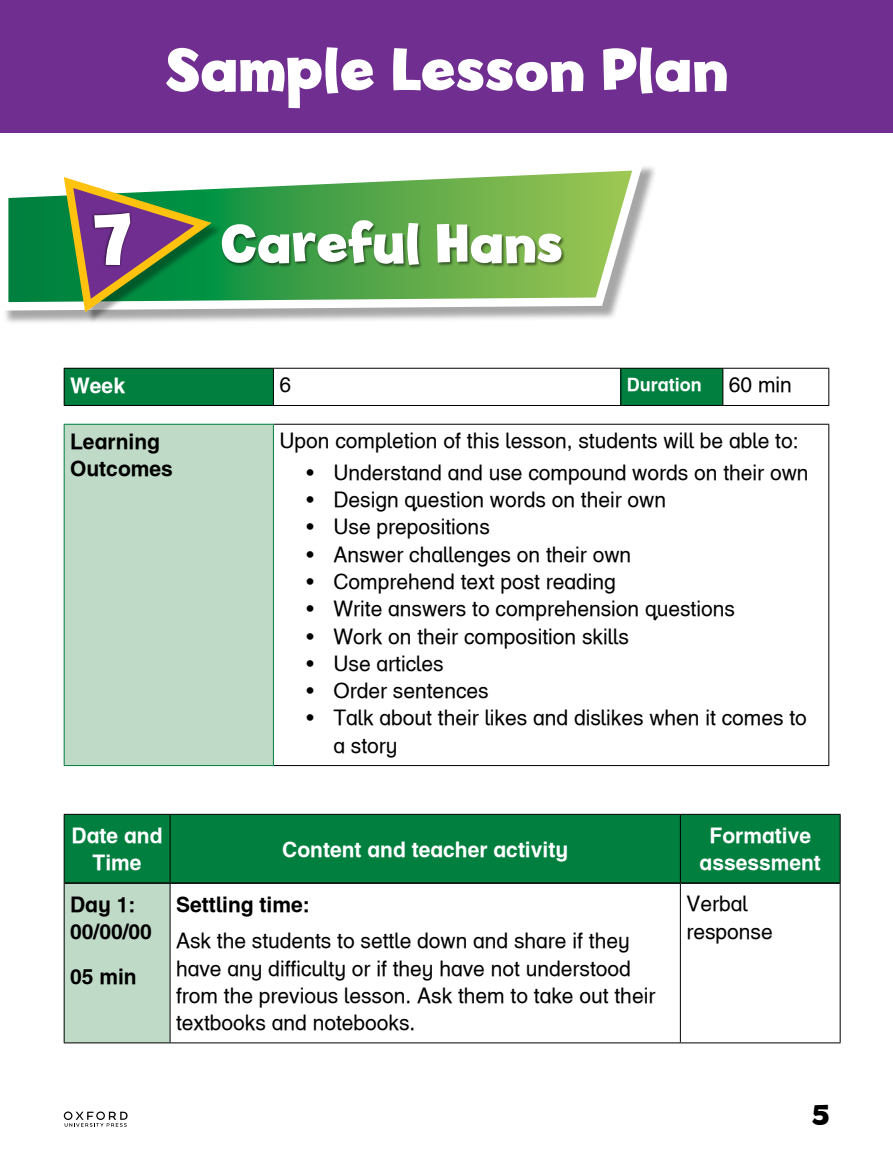
<style>
.page{position:relative;width:893px;height:1170px;background:#fff}
.page>*{position:absolute;margin:0;border:0;box-sizing:border-box;transform-origin:0 0}
.t1{font:700 63px "Billy";color:#fff}
.t2{font:700 57px "Billy";color:#fff}
.t3{font:700 30.75px "Billy";color:#000}
.t4{font:21px/27.3px "Helvetica Infant OUP";color:#000}
.t5{font:21px/27.3px "Helvetica Infant OUP Bold";color:#fff;text-align:center}
.t6{font:21px/27.3px "Helvetica Infant OUP Bold";color:#000}
.t7{font:18px "Helvetica Infant OUP Bold";color:#fff}
</style>
<div class="page">
<div style="left:2px;top:164px;width:655px;height:161px;background:#000;opacity:.35"></div>
<svg style="left:2px;top:164px;width:647px;height:151px"></svg>
<div style="left:0;top:0;width:893px;height:133px;background:#702e90"></div>
<div style="left:64px;top:368px;width:209px;height:37px;background:#007f3e"></div>
<div style="left:621px;top:368px;width:102px;height:37px;background:#007f3e"></div>
<hr style="left:64px;top:368px;width:209px;height:1px;background:#000">
<hr style="left:64px;top:368px;width:1px;height:37px;background:#000">
<hr style="left:273px;top:368px;width:348px;height:1px;background:#000">
<hr style="left:273px;top:368px;width:1px;height:37px;background:#000">
<hr style="left:621px;top:368px;width:102px;height:1px;background:#000">
<hr style="left:620px;top:368px;width:1px;height:37px;background:#000">
<hr style="left:723px;top:368px;width:106px;height:1px;background:#000">
<hr style="left:722px;top:368px;width:1px;height:37px;background:#000">
<hr style="left:828px;top:368px;width:1px;height:37px;background:#000">
<hr style="left:64px;top:405px;width:209px;height:1px;background:#000">
<hr style="left:273px;top:405px;width:348px;height:1px;background:#000">
<hr style="left:621px;top:405px;width:102px;height:1px;background:#000">
<hr style="left:723px;top:405px;width:106px;height:1px;background:#000">
<div style="left:64px;top:424px;width:209px;height:341px;background:#c0dac8"></div>
<hr style="left:274px;top:424px;width:555px;height:1px;background:#000">
<hr style="left:828px;top:424px;width:1px;height:341px;background:#000">
<hr style="left:274px;top:765px;width:555px;height:1px;background:#000">
<hr style="left:64px;top:424px;width:1px;height:341px;background:#007f3e">
<hr style="left:64px;top:424px;width:210px;height:1px;background:#007f3e">
<hr style="left:64px;top:765px;width:210px;height:1px;background:#007f3e">
<hr style="left:273px;top:424px;width:1px;height:341px;background:#007f3e">
<div style="left:65px;top:814px;width:775px;height:68px;background:#007f3e"></div>
<div style="left:64px;top:883px;width:106px;height:159px;background:#c0dac8"></div>
<hr style="left:64px;top:813px;width:106px;height:1px;background:#000">
<hr style="left:64px;top:814px;width:1px;height:69px;background:#000">
<hr style="left:170px;top:813px;width:510px;height:1px;background:#000">
<hr style="left:170px;top:814px;width:1px;height:68px;background:#000">
<hr style="left:680px;top:813px;width:160px;height:1px;background:#000">
<hr style="left:680px;top:814px;width:1px;height:68px;background:#000">
<hr style="left:840px;top:814px;width:1px;height:69px;background:#000">
<hr style="left:64px;top:883px;width:1px;height:159px;background:#000">
<hr style="left:170px;top:883px;width:1px;height:159px;background:#000">
<hr style="left:680px;top:883px;width:1px;height:159px;background:#000">
<hr style="left:840px;top:883px;width:1px;height:159px;background:#000">
<hr style="left:64px;top:1042px;width:106px;height:1px;background:#000">
<hr style="left:170px;top:1042px;width:510px;height:1px;background:#000">
<hr style="left:680px;top:1042px;width:160px;height:1px;background:#000">
<hr style="left:65px;top:882px;width:105px;height:1px;background:#000">
<hr style="left:170px;top:882px;width:510px;height:1px;background:#000">
<hr style="left:680px;top:882px;width:160px;height:1px;background:#000">
<div style="left:66px;top:180px;width:156px;height:142px;background:#000;opacity:.35"></div>
<div style="left:221px;top:220px;width:345px;height:49px;background:#000;opacity:.5"></div>
<svg style="left:64px;top:1111px;width:64px;height:15px"></svg>
<svg style="left:59px;top:171px;width:155px;height:148px"></svg>
<h1 class="t1" style="left:165px;top:33px;width:565px">Sample Lesson Plan</h1>
<h2 class="t2" style="left:220px;top:210px;width:344px">Careful Hans</h2>
<p class="t5" style="left:70px;top:371px;width:56px">Week</p>
<p class="t4" style="left:279px;top:371px;width:13px">6</p>
<p class="t7" style="left:627px;top:374px;width:76px">Duration</p>
<p class="t4" style="left:729px;top:371px;width:65px">60 min</p>
<p class="t6" style="left:70px;top:427px;width:104px">Learning<br>Outcomes</p>
<p class="t4" style="left:279px;top:427px;width:521px">Upon completion of this lesson, students will be able to:</p>
<p class="t4" style="left:306px;top:458px;width:504px">• Understand and use compound words on their own</p>
<p class="t4" style="left:306px;top:486px;width:361px">• Design question words on their own</p>
<p class="t4" style="left:306px;top:513px;width:185px">• Use prepositions</p>
<p class="t4" style="left:306px;top:540px;width:326px">• Answer challenges on their own</p>
<p class="t4" style="left:306px;top:567px;width:311px">• Comprehend text post reading</p>
<p class="t4" style="left:306px;top:595px;width:430px">• Write answers to comprehension questions</p>
<p class="t4" style="left:306px;top:622px;width:324px">• Work on their composition skills</p>
<p class="t4" style="left:306px;top:649px;width:139px">• Use articles</p>
<p class="t4" style="left:306px;top:677px;width:184px">• Order sentences</p>
<p class="t4" style="left:333px;top:704px;width:475px;text-indent:-27px">• Talk about their likes and dislikes when it comes to a story</p>
<p class="t5" style="left:72px;top:821px;width:92px">Date and<br>Time</p>
<p class="t6" style="left:70px;top:890px;width:83px">Day 1:<br>00/00/00</p>
<p class="t6" style="left:70px;top:963px;width:68px">05 min</p>
<p class="t5" style="left:282px;top:835px;width:287px">Content and teacher activity</p>
<p class="t6" style="left:176px;top:890px;width:135px">Settling time:</p>
<p class="t4" style="left:176px;top:927px;width:481px">Ask the students to settle down and share if they have any difficulty or if they have not understood from the previous lesson. Ask them to take out their textbooks and notebooks.</p>
<p class="t5" style="left:700px;top:821px;width:123px">Formative assessment</p>
<p class="t4" style="left:686px;top:890px;width:88px">Verbal response</p>
<h3 class="t3" style="left:812px;top:1097px;width:19px">5</h3>
</div>
